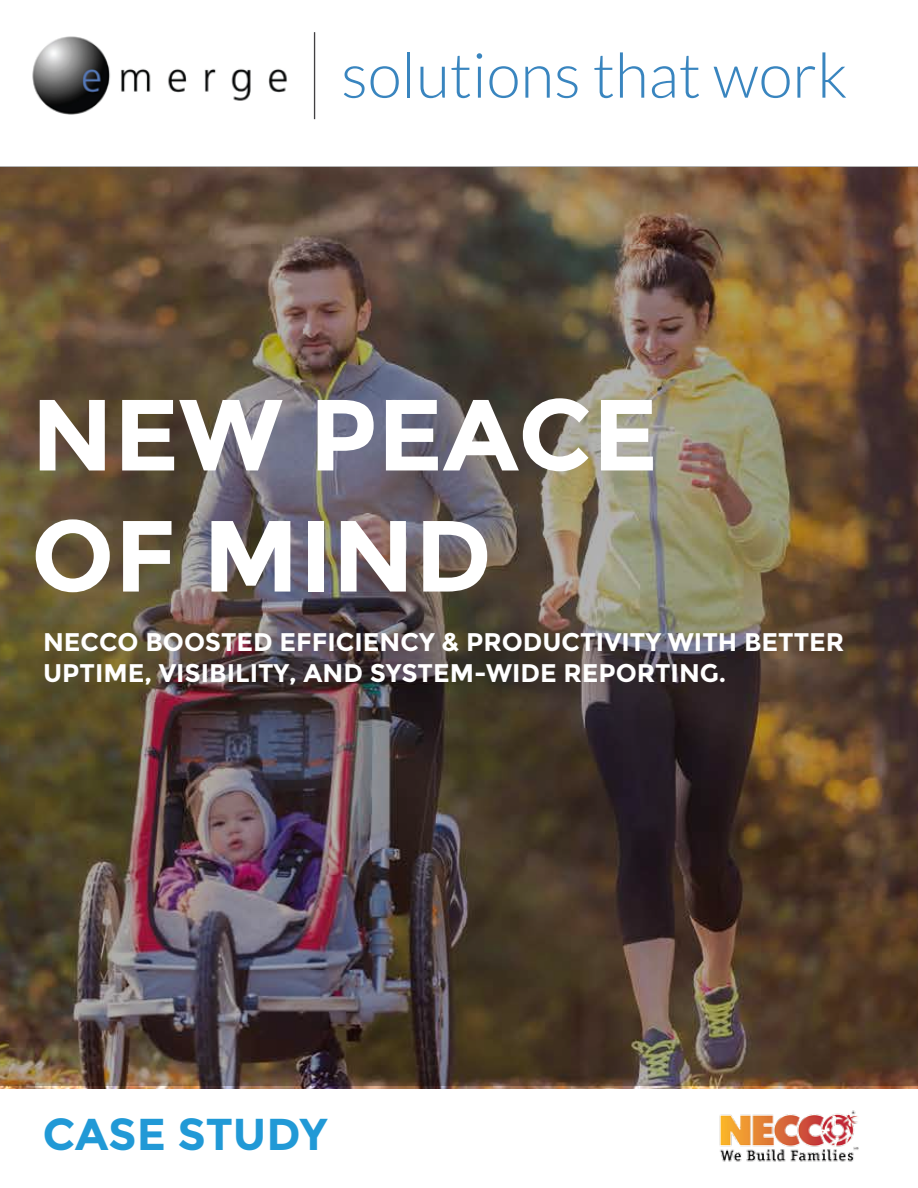
<style>
.page{position:relative;width:918px;height:1188px;background:#fff}
.page>*{position:absolute;margin:0;border:0;box-sizing:border-box;transform-origin:0 0}
.t1{font:700 100.95px/121.1px "Montserrat";color:#fff}
.t2{font:300 62.25px "Lato";color:#3985bf}
.t3{font:700 44.55px "Montserrat";letter-spacing:-.005em;color:#2199d6}
.t4{font:700 25.5px/30.6px "Montserrat";color:#fff}
</style>
<div class="page">
<img style="left:0;top:166px;width:918px;height:920px">
<img style="left:715px;top:1063px;width:146px;height:99px">
<img style="left:32px;top:36px;width:255px;height:79px">
<hr style="left:314px;top:32px;width:1px;height:87px;background:#414042">
<h2 class="t2" style="left:341px;top:42px;width:508px">solutions that work</h2>
<h1 class="t1" style="left:31px;top:375px;width:629px">NEW PEACE<br>OF MIND</h1>
<p class="t4" style="left:43px;top:627px;width:803px">NECCO BOOSTED EFFICIENCY &amp; PRODUCTIVITY WITH BETTER<br>UPTIME, VISIBILITY, AND SYSTEM-WIDE REPORTING.</p>
<h3 class="t3" style="left:43px;top:1108px;width:286px">CASE STUDY</h3>
</div>
